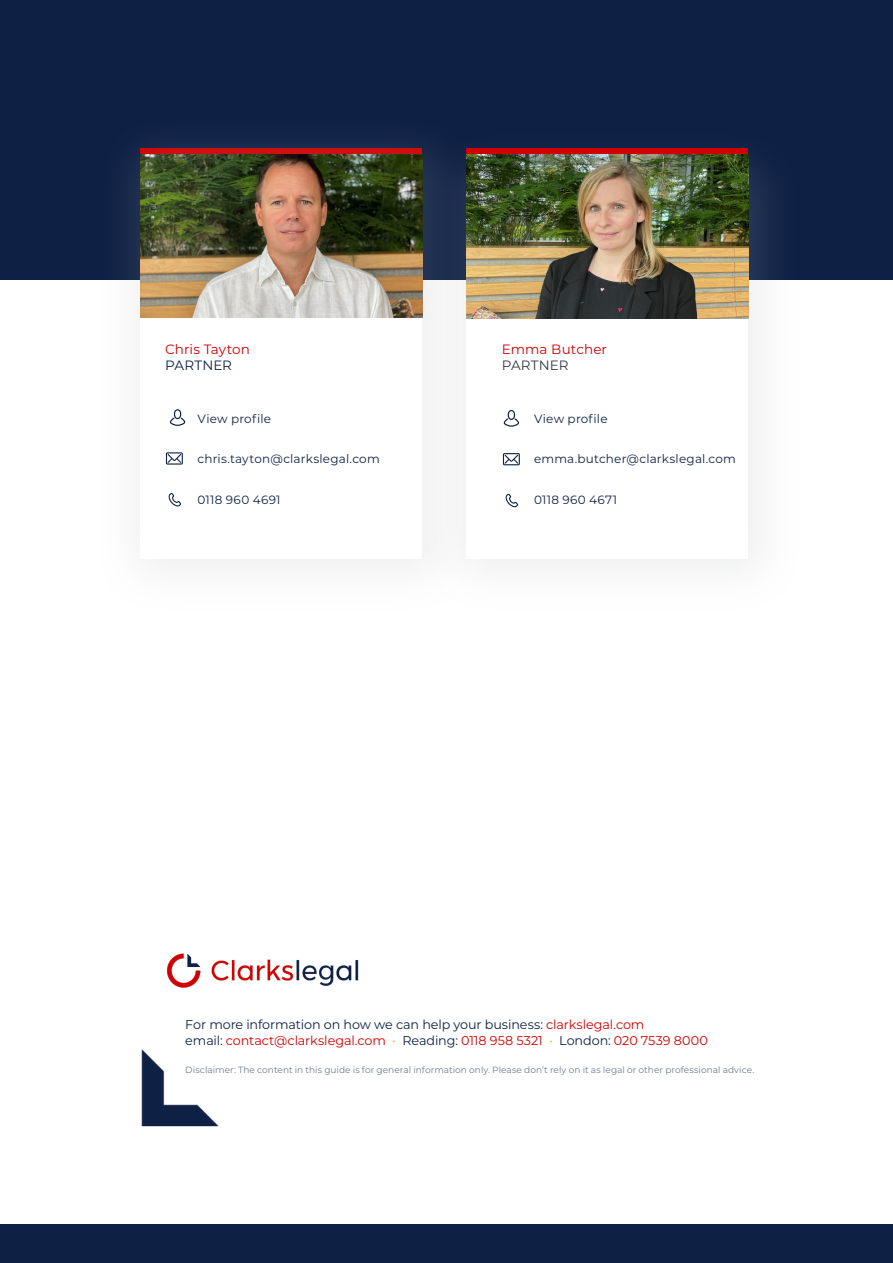
<style>
.page{position:relative;width:893px;height:1263px;background:#fff}
.page>*{position:absolute;margin:0;border:0;box-sizing:border-box;transform-origin:0 0}
.t1{font:13.5px "Montserrat";letter-spacing:.005em;color:#d10000}
.t2{font:13.5px "Montserrat";letter-spacing:.01em;color:#0e2044}
.t3{font:13.5px "Montserrat";letter-spacing:.01em;color:#36383d}
.t4{font:12.75px/16.5px "Montserrat";letter-spacing:-.005em;color:#0d2145}
.t5{font:12px "Montserrat";letter-spacing:.015em;color:#0d2145}
.t6{font:12px "Montserrat";letter-spacing:.015em;color:#0e2044}
.t7{font:9px "Montserrat";letter-spacing:.005em;color:#6e7a8f}
.s1{color:#d10000}
.s2{color:#e8c22f}
</style>
<div class="page">
<div style="left:0;top:0;width:893px;height:280px;background:#0e2044"></div>
<img style="left:167px;top:953px;width:191px;height:35px">
<img style="left:141px;top:1049px;width:78px;height:78px">
<div style="left:0;top:1225px;width:893px;height:38px;background:#0e2044"></div>
<div style="left:92px;top:109px;width:389px;height:508px;background:#adafb2;opacity:.2"></div>
<div style="left:140px;top:157px;width:282px;height:401px;background:#fff"></div>
<img style="left:140px;top:154px;width:278px;height:164px">
<svg style="left:170px;top:409px;width:15px;height:17px"></svg>
<svg style="left:166px;top:452px;width:17px;height:13px"></svg>
<svg style="left:168px;top:493px;width:13px;height:13px"></svg>
<div style="left:418px;top:124px;width:389px;height:493px;background:#adafb2;opacity:.2"></div>
<div style="left:466px;top:172px;width:282px;height:386px;background:#fff"></div>
<div style="left:466px;top:149px;width:282px;height:5px;background:#d10000"></div>
<img style="left:466px;top:154px;width:282px;height:164px">
<svg style="left:503px;top:410px;width:16px;height:17px"></svg>
<svg style="left:503px;top:453px;width:17px;height:12px"></svg>
<svg style="left:505px;top:494px;width:13px;height:13px"></svg>
<p class="t1" style="left:165px;top:340px;width:86px">Chris Tayton</p>
<p class="t2" style="left:165px;top:356px;width:68px">PARTNER</p>
<p class="t5" style="left:198px;top:410px;width:75px">View profile</p>
<p class="t5" style="left:198px;top:451px;width:184px">chris.tayton@clarkslegal.com</p>
<p class="t5" style="left:198px;top:491px;width:84px">0118 960 4691</p>
<p class="t1" style="left:502px;top:340px;width:107px">Emma Butcher</p>
<p class="t3" style="left:502px;top:356px;width:68px">PARTNER</p>
<p class="t6" style="left:534px;top:410px;width:75px">View profile</p>
<p class="t5" style="left:534px;top:451px;width:203px">emma.butcher@clarkslegal.com</p>
<p class="t5" style="left:534px;top:491px;width:85px">0118 960 4671</p>
<p class="t4" style="left:185px;top:1015px;width:524px">For more information on how we can help your business: <span class="s1">clarkslegal.com<br></span>email: <span class="s1">contact@clarkslegal.com</span> <span class="s2">•</span> Reading: <span class="s1">0118 958 5321</span> <span class="s2">•</span> London: <span class="s1">020 7539 8000</span></p>
<p class="t7" style="left:185px;top:1063px;width:570px">Disclaimer: The content in this guide is for general information only. Please don’t rely on it as legal or other professional advice.</p>
</div>
